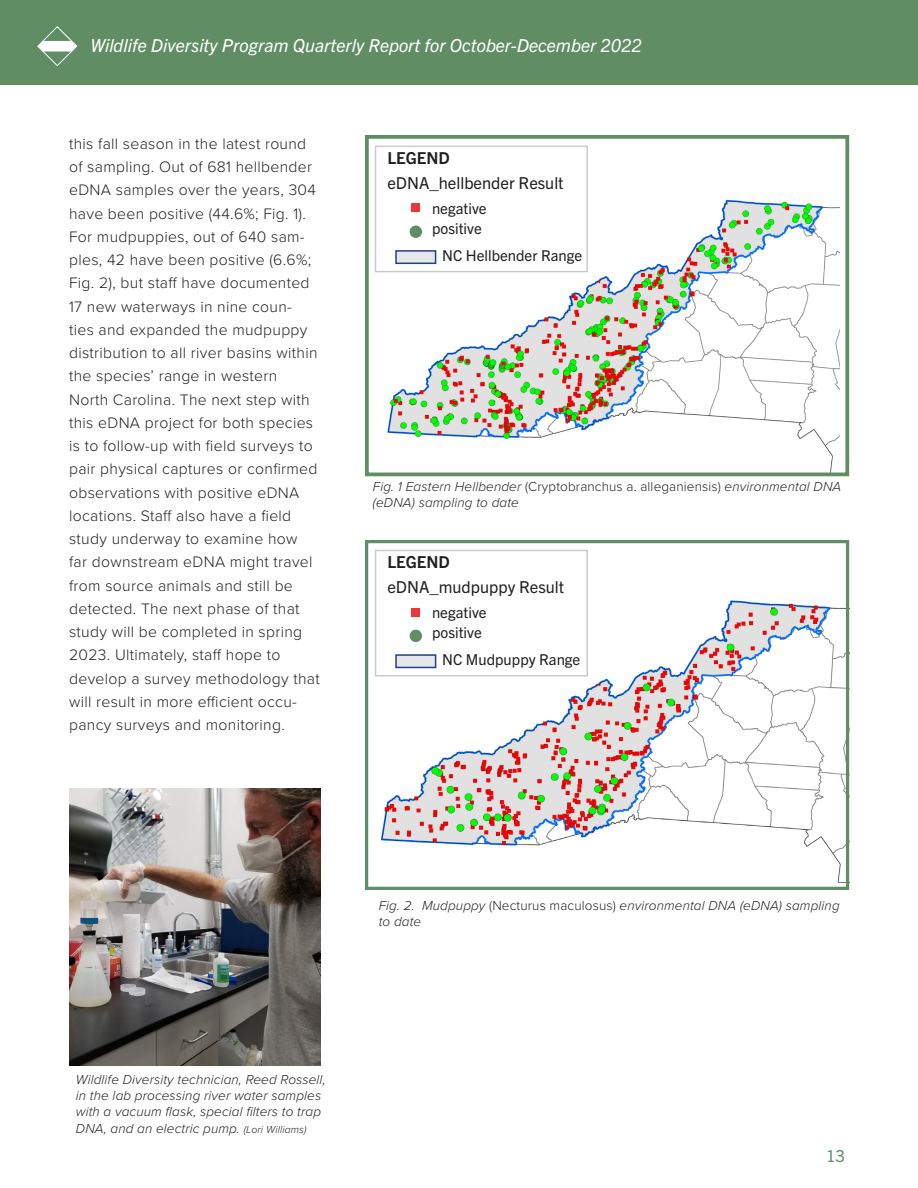
<style>
.page{position:relative;width:918px;height:1188px;background:#fff}
.page>*{position:absolute;margin:0;border:0;box-sizing:border-box;transform-origin:0 0}
.t1{font:italic 18px "Trade Gothic Next LT Pro";color:#fff}
.Headline{font:16.5px "Trade Gothic Next LT Pro";color:#231f20}
.Headline-2{font:700 16.5px "Trade Gothic Next LT Pro";color:#231f20}
.t2{font:16.5px "Trade Gothic Next LT Pro";color:#608d64}
.Body_Text{font:300 15.75px/23.2px "Proxima Nova";letter-spacing:.02em;color:#231f20}
.Headline-3{font:15px "Trade Gothic Next LT Pro";color:#231f20}
.Photo_caption{font:italic 300 13.5px/16.2px "Proxima Nova";letter-spacing:.01em;color:#231f20}
.s1{font-style:normal}
.s2{font-size:10.5px}
</style>
<div class="page">
<div style="left:0;top:0;width:918px;height:84px;background:#608d64"></div>
<svg style="left:38px;top:26px;width:39px;height:40px"></svg>
<img style="left:377px;top:199px;width:462px;height:278px">
<div style="left:365px;top:135px;width:484px;height:341px;border:4px solid #608d64"></div>
<img style="left:374px;top:560px;width:471px;height:323px">
<div style="left:365px;top:540px;width:484px;height:350px;border:3px solid #608d64"></div>
<img style="left:69px;top:788px;width:251px;height:278px">
<div style="left:386px;top:147px;width:156px;height:145px;background:#fff"></div>
<div style="left:410px;top:226px;width:12px;height:12px;background:#608d64;border-radius:50%"></div>
<div style="left:395px;top:250px;width:41px;height:14px;background:#e6e7e9;border:2px solid #253f8e"></div>
<div style="left:375px;top:146px;width:213px;height:126px;border:2px solid #c9cacc"></div>
<div style="left:377px;top:555px;width:177px;height:160px;background:#fff"></div>
<div style="left:411px;top:608px;width:9px;height:9px;background:#ee3537"></div>
<div style="left:410px;top:630px;width:12px;height:12px;background:#608d64;border-radius:50%"></div>
<div style="left:395px;top:654px;width:41px;height:14px;background:#e6e7e9;border:2px solid #253f8e"></div>
<div style="left:375px;top:550px;width:213px;height:126px;border:2px solid #c9cacc"></div>
<div style="left:411px;top:203px;width:9px;height:9px;background:#ee3537"></div>
<p class="t1" style="left:90px;top:32px;width:553px">Wildlife Diversity Program Quarterly Report for October-December 2022</p>
<p class="Body_Text" style="left:69px;top:131px;width:252px">this fall season in the latest round of sampling. Out of 681 hellbender eDNA samples over the years, 304 have been positive (44.6%; Fig. 1).<br>For mudpuppies, out of 640 sam&shy;ples, 42 have been positive (6.6%; Fig. 2), but staff have documented 17 new waterways in nine coun&shy;ties and expanded the mudpuppy distribution to all river basins within the species’ range in western North Carolina. The next step with this eDNA project for both species is to follow-up with field surveys to pair physical captures or confirmed observations with positive eDNA locations. Staff also have a field study underway to examine how<br>far downstream eDNA might travel from source animals and still be detected. The next phase of that study will be completed in spring 2023. Ultimately, staff hope to develop a survey methodology that will result in more efficient occu&shy;pancy surveys and monitoring.</p>
<p class="Headline-2" style="left:387px;top:146px;width:64px">LEGEND</p>
<p class="Headline" style="left:387px;top:172px;width:178px">eDNA_hellbender Result</p>
<p class="Headline-3" style="left:432px;top:198px;width:56px">negative</p>
<p class="Headline-3" style="left:432px;top:218px;width:51px">positive</p>
<p class="Headline-3" style="left:442px;top:245px;width:142px">NC Hellbender Range</p>
<p class="Photo_caption" style="left:373px;top:478px;width:470px">Fig. 1 Eastern Hellbender <span class="s1">(Cryptobranchus a. alleganiensis)</span> environmental DNA (eDNA) sampling to date</p>
<p class="Headline-2" style="left:387px;top:550px;width:64px">LEGEND</p>
<p class="Headline" style="left:387px;top:576px;width:178px">eDNA_mudpuppy Result</p>
<p class="Headline-3" style="left:432px;top:602px;width:56px">negative</p>
<p class="Headline-3" style="left:432px;top:622px;width:51px">positive</p>
<p class="Headline-3" style="left:442px;top:649px;width:140px">NC Mudpuppy Range</p>
<p class="Photo_caption" style="left:379px;top:896px;width:462px">Fig. 2. Mudpuppy <span class="s1">(Necturus maculosus)</span> environmental DNA (eDNA) sampling to date</p>
<p class="Photo_caption" style="left:76px;top:1071px;width:251px">Wildlife Diversity technician, Reed Rossell, in the lab processing river water samples with a vacuum flask, special filters to trap DNA, and an electric pump. <span class="s2">(Lori Williams)</span></p>
<p class="t2" style="left:826px;top:1144px;width:20px">13</p>
</div>
